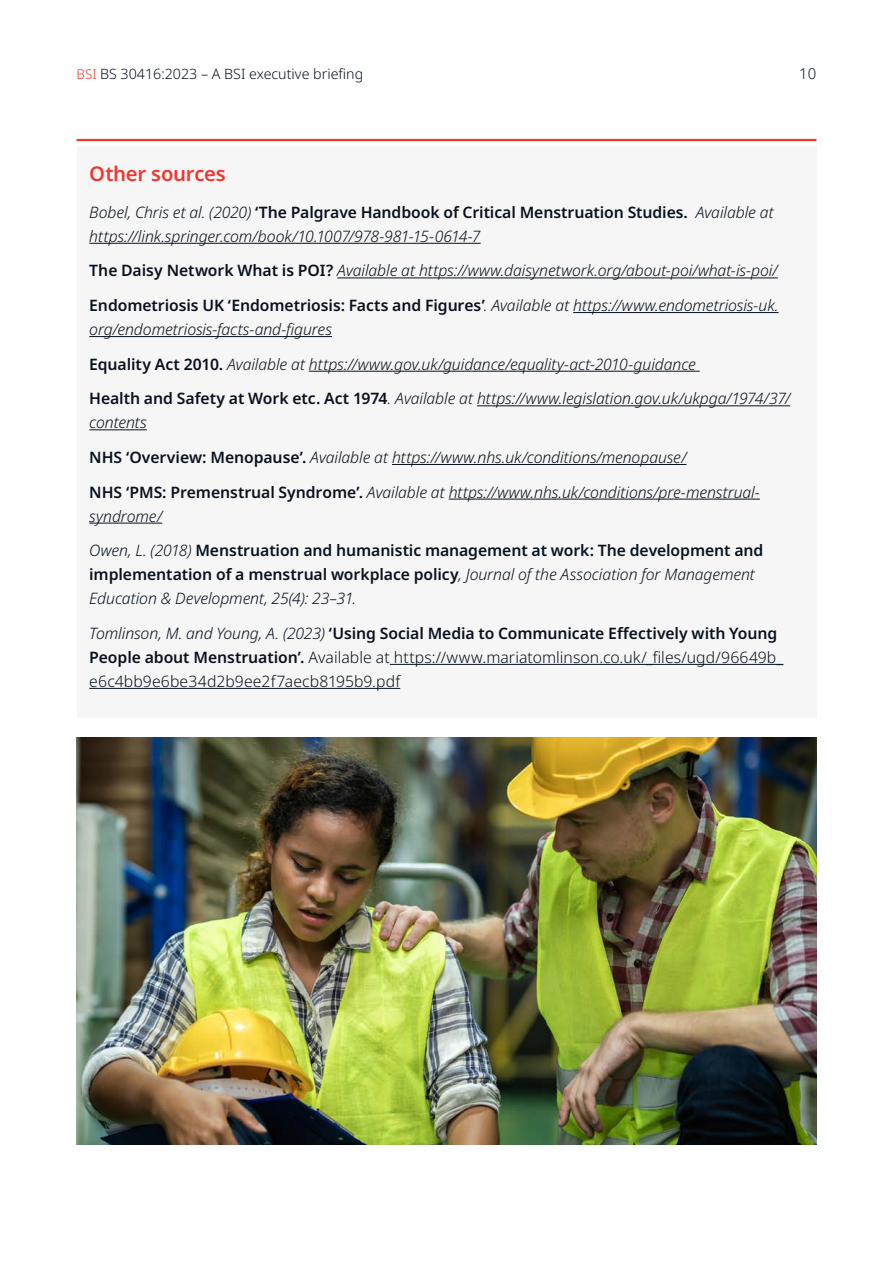
<style>
.page{position:relative;width:893px;height:1263px;background:#fff}
.page>*{position:absolute;margin:0;border:0;box-sizing:border-box;transform-origin:0 0}
.t1{font:600 20.25px "Noto Sans";letter-spacing:-.015em;color:#f03732}
.t2{font:italic 300 15.75px/34.7px "Noto Sans";letter-spacing:-.005em;color:#08121f}
.t3{font:300 15.75px/24px "Noto Sans";letter-spacing:.005em;color:#08121f}
.t4{font:600 15.75px/34.7px "Noto Sans";letter-spacing:-.005em;color:#08121f}
.t5{font:300 15px "Noto Sans";color:#08121f}
.t6{font:300 14.25px "Noto Sans";color:#08121f}
.s1{font-size:13.5px;color:#f03732}
.s2{font-weight:600;font-style:normal}
.s3{font-weight:300;font-style:italic}
.s4{font-style:italic}
.s5{font-weight:600}
</style>
<div class="page">
<img style="left:77px;top:738px;width:739px;height:406px">
<div style="left:77px;top:146px;width:739px;height:571px;background:#f6f6f6"></div>
<hr style="left:89px;top:243px;width:392px;height:1px;background:#08121f">
<hr style="left:337px;top:277px;width:441px;height:1px;background:#08121f">
<hr style="left:573px;top:312px;width:205px;height:1px;background:#08121f">
<hr style="left:89px;top:336px;width:243px;height:1px;background:#08121f">
<hr style="left:309px;top:371px;width:391px;height:1px;background:#08121f">
<hr style="left:477px;top:405px;width:313px;height:1px;background:#08121f">
<hr style="left:89px;top:429px;width:58px;height:1px;background:#08121f">
<hr style="left:392px;top:464px;width:295px;height:1px;background:#08121f">
<hr style="left:449px;top:499px;width:311px;height:1px;background:#08121f">
<hr style="left:89px;top:523px;width:73px;height:1px;background:#08121f">
<hr style="left:390px;top:664px;width:393px;height:1px;background:#08121f">
<hr style="left:89px;top:688px;width:311px;height:1px;background:#08121f">
<hr style="left:77px;top:139px;width:739px;height:2px;background:#f03732">
<p class="t6" style="left:77px;top:65px;width:288px"><span class="s1">BSI</span> BS 30416:2023 – A BSI executive briefing</p>
<p class="t5" style="left:799px;top:65px;width:19px">10</p>
<p class="t1" style="left:89px;top:162px;width:138px">Other sources</p>
<p class="t2" style="left:89px;top:200px;width:686px;line-height:24px">Bobel, Chris et al. (2020) <span class="s2">‘The Palgrave Handbook of Critical Menstruation Studies.</span> Available at https://link.springer.com/book/10.1007/978-981-15-0614-7</p>
<p class="t2" style="left:89px;top:254px;width:691px"><span class="s2">The Daisy Network What is POI?</span> Available at https://www.daisynetwork.org/about-poi/what-is-poi/<br><span class="s2">Endometriosis UK ‘Endometriosis: Facts and Figures’</span>. Available at https://www.endometriosis-uk.</p>
<p class="t2" style="left:89px;top:312px;width:702px">org/endometriosis-facts-and-figures<br><span class="s2">Equality Act 2010.</span> Available at https://www.gov.uk/guidance/equality-act-2010-guidance<br><span class="s2">Health and Safety at Work etc. Act 1974</span>. Available at https://www.legislation.gov.uk/ukpga/1974/37/</p>
<p class="t2" style="left:89px;top:406px;width:672px">contents<br><span class="s2">NHS ‘Overview: Menopause’.</span> Available at https://www.nhs.uk/conditions/menopause/<br><span class="s2">NHS ‘PMS: Premenstrual Syndrome’.</span> Available at https://www.nhs.uk/conditions/pre-menstrual-</p>
<p class="t4" style="left:89px;top:499px;width:676px"><span class="s3">syndrome/<br>Owen, L. (2018)</span> Menstruation and humanistic management at work: The development and</p>
<p class="t2" style="left:89px;top:563px;width:667px;line-height:24px"><span class="s2">implementation of a menstrual workplace policy</span>, Journal of the Association for Management<br>Education &amp; Development, 25(4): 23–31.</p>
<p class="t3" style="left:89px;top:621px;width:695px"><span class="s4">Tomlinson, M. and Young, A. (2023)</span> <span class="s5">‘Using Social Media to Communicate Effectively with Young<br>People about Menstruation’.</span> Available at https://www.mariatomlinson.co.uk/_files/ugd/96649b_ e6c4bb9e6be34d2b9ee2f7aecb8195b9.pdf</p>
</div>
